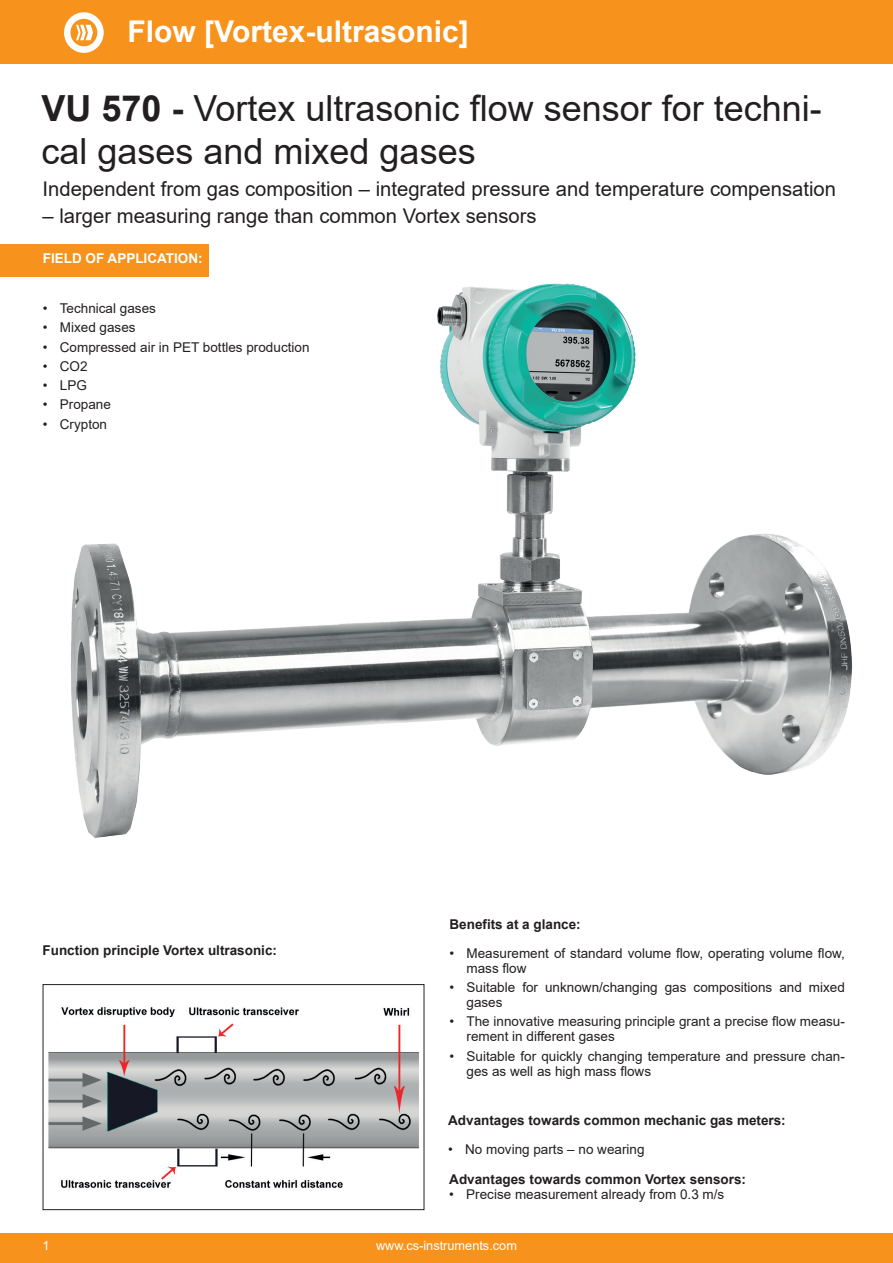
<style>
.page{position:relative;width:893px;height:1263px;background:#fff}
.page>*{position:absolute;margin:0;border:0;box-sizing:border-box;transform-origin:0 0}
.t1{font:36px/43.2px "Arial";color:#231f20}
.t2{font:700 30px "Arial";color:#fff}
.t3{font:20.25px "Arial";color:#231f20}
.t4{font:13.5px/15px "Arial";color:#231f20}
.t5{font:700 13.5px "Arial";color:#231f20}
.t6{font:700 13.5px "Arial";color:#fff}
.t7{font:12.75px "Arial";color:#fff}
.s1{font-weight:700}
</style>
<div class="page">
<div style="left:0;top:0;width:893px;height:64px;background:#f7931d"></div>
<div style="left:0;top:1233px;width:893px;height:30px;background:#f7931d"></div>
<img style="left:67px;top:274px;width:786px;height:564px">
<div style="left:0;top:244px;width:208px;height:32px;background:#f7931d"></div>
<img style="left:48px;top:1007px;width:371px;height:181px">
<div style="left:43px;top:984px;width:381px;height:226px;border:1px solid #231f20"></div>
<svg style="left:64px;top:12px;width:40px;height:41px"></svg>
<h2 class="t2" style="left:128px;top:10px;width:343px">Flow [Vortex-ultrasonic]</h2>
<h1 class="t1" style="left:41px;top:86px;width:782px"><span class="s1">VU 570 -</span> Vortex ultrasonic flow sensor for techni&shy;cal gases and mixed gases</h1>
<h3 class="t3" style="left:43px;top:175px;width:795px">Independent from gas composition – integrated pressure and temperature compensation</h3>
<h3 class="t3" style="left:43px;top:202px;width:496px">– larger measuring range than common Vortex sensors</h3>
<p class="t6" style="left:43px;top:249px;width:161px">FIELD OF APPLICATION:</p>
<p class="t4" style="left:43px;top:301px;width:115px">• Technical gases</p>
<p class="t4" style="left:43px;top:320px;width:94px">• Mixed gases</p>
<p class="t4" style="left:43px;top:339px;width:268px">• Compressed air in PET bottles production</p>
<p class="t4" style="left:43px;top:359px;width:46px">• CO2</p>
<p class="t4" style="left:43px;top:378px;width:46px">• LPG</p>
<p class="t4" style="left:43px;top:397px;width:70px">• Propane</p>
<p class="t4" style="left:43px;top:416px;width:66px">• Crypton</p>
<p class="t5" style="left:43px;top:940px;width:236px">Function principle Vortex ultrasonic:</p>
<p class="t5" style="left:449px;top:915px;width:133px">Benefits at a glance:</p>
<p class="t4" style="left:466px;top:945px;width:380px;text-indent:-17px">• Measurement of standard volume flow, operating volume flow, mass flow</p>
<p class="t4" style="left:466px;top:980px;width:380px;text-indent:-17px">• Suitable for unknown/changing gas compositions and mixed gases</p>
<p class="t4" style="left:466px;top:1014px;width:380px;text-indent:-17px">• The innovative measuring principle grant a precise flow measu&shy;rement in different gases</p>
<p class="t4" style="left:466px;top:1048px;width:380px;text-indent:-17px">• Suitable for quickly changing temperature and pressure chan&shy;ges as well as high mass flows</p>
<p class="t5" style="left:448px;top:1111px;width:339px">Advantages towards common mechanic gas meters:</p>
<p class="t4" style="left:448px;top:1142px;width:198px">• No moving parts – no wearing</p>
<p class="t5" style="left:449px;top:1170px;width:298px">Advantages towards common Vortex sensors:</p>
<p class="t4" style="left:449px;top:1187px;width:277px">• Precise measurement already from 0.3 m/s</p>
<p class="t7" style="left:43px;top:1237px;width:9px">1</p>
<p class="t7" style="left:376px;top:1237px;width:142px">www.cs-instruments.com</p>
</div>
